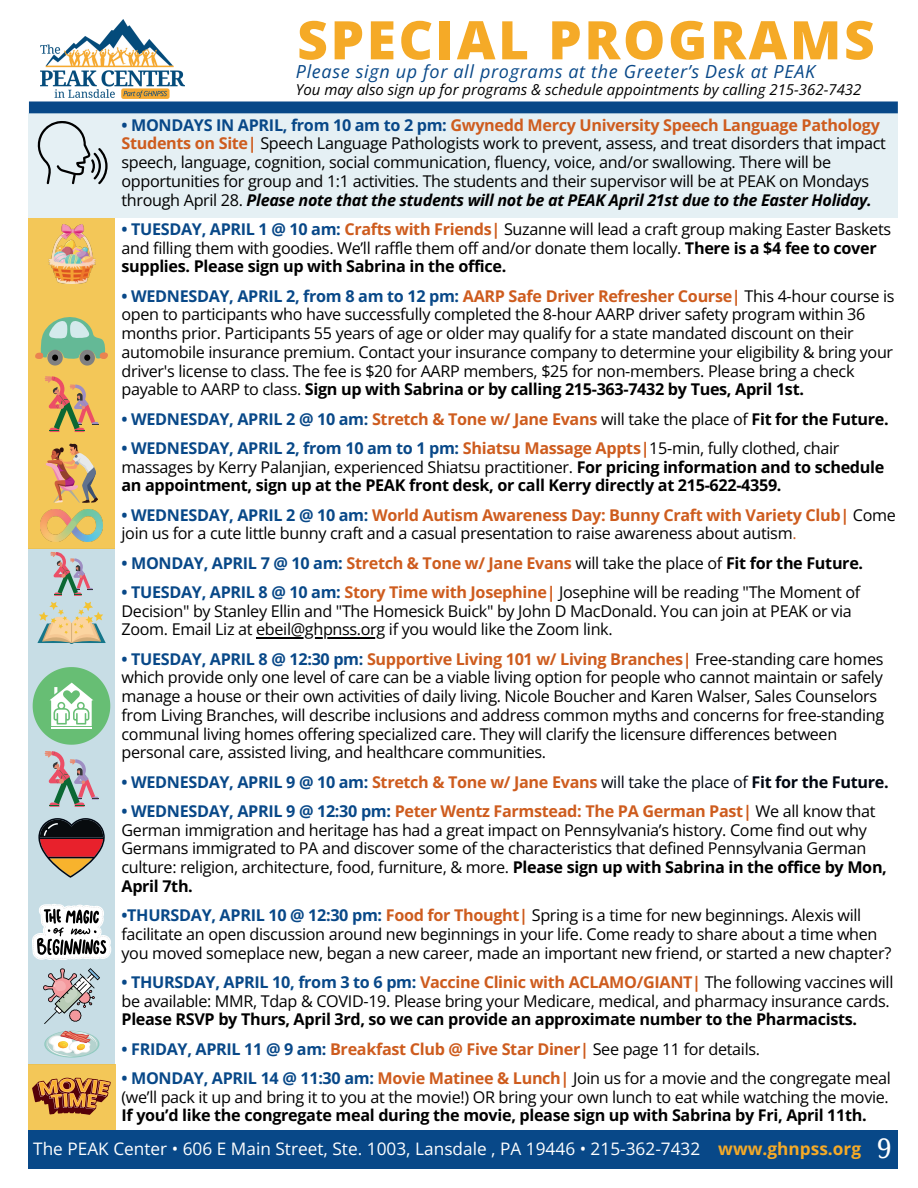
<style>
.page{position:relative;width:918px;height:1188px;background:#fff}
.page>*{position:absolute;margin:0;border:0;box-sizing:border-box;transform-origin:0 0}
.t1{font:800 53.25px "Open Sans";letter-spacing:.05em;color:#f5aa27}
.t2{font:27px "Droid Serif";color:#fff}
.t3{font:italic 18px "Open Sans";letter-spacing:.035em;color:#084888}
.t4{font:17.25px "Open Sans";color:#fff}
.t5{font:16.2px/18.8px "Open Sans";letter-spacing:-.02em;color:#000}
.t6{font:700 16.2px/18.8px "Open Sans";letter-spacing:-.02em;color:#000}
.t7{font:700 16.2px "Open Sans";letter-spacing:-.02em;color:#084888}
.t8{font:700 16.2px "Open Sans";letter-spacing:-.02em;color:#ce5c1e}
.t9{font:italic 15px "Open Sans";color:#000}
.s1{font-weight:700;color:#084888}
.s2{font-weight:700;color:#ce5c1e}
.s3{font-weight:700;font-style:italic}
.s4{font-weight:700}
.s5{color:#ce5c1e}
.s6{font-weight:400;color:#000}
.s7{color:#000}
.s8{color:#084888}
.s9{font-weight:400}
.s10{font-weight:400;color:#010712}
.s11{color:#010712}
.s12{font-weight:700;color:#f5aa27}
</style>
<div class="page">
<div style="left:28px;top:548px;width:87px;height:517px;background:#c7dde5"></div>
<div style="left:29px;top:218px;width:86px;height:330px;background:#f3c758"></div>
<div style="left:28px;top:1130px;width:870px;height:38px;background:#084888"></div>
<div style="left:29px;top:101px;width:869px;height:13px;background:#084888"></div>
<img style="left:40px;top:20px;width:144px;height:79px">
<div style="left:28px;top:113px;width:870px;height:105px;background:#e5f0f4"></div>
<svg style="left:37px;top:602px;width:69px;height:42px"></svg>
<svg style="left:37px;top:121px;width:71px;height:64px"></svg>
<div style="left:28px;top:1065px;width:87px;height:65px;background:#f3c758"></div>
<svg style="left:45px;top:443px;width:53px;height:60px"></svg>
<svg style="left:43px;top:968px;width:57px;height:56px"></svg>
<img style="left:48px;top:225px;width:47px;height:58px">
<svg style="left:33px;top:667px;width:77px;height:78px"></svg>
<svg style="left:38px;top:818px;width:67px;height:60px"></svg>
<svg style="left:32px;top:904px;width:80px;height:56px"></svg>
<svg style="left:35px;top:317px;width:73px;height:49px"></svg>
<svg style="left:44px;top:1031px;width:55px;height:27px"></svg>
<svg style="left:46px;top:1031px;width:52px;height:26px"></svg>
<svg style="left:47px;top:1031px;width:50px;height:25px"></svg>
<svg style="left:32px;top:1078px;width:79px;height:37px"></svg>
<img style="left:41px;top:510px;width:62px;height:31px">
<svg style="left:45px;top:376px;width:54px;height:56px"></svg>
<hr style="left:256px;top:637px;width:129px;height:1px;background:#000">
<svg style="left:45px;top:751px;width:54px;height:56px"></svg>
<svg style="left:50px;top:552px;width:43px;height:44px"></svg>
<h1 class="t1" style="left:297px;top:-1px;width:579px">SPECIAL PROGRAMS</h1>
<p class="t3" style="left:296px;top:59px;width:521px">Please sign up for all programs at the Greeter’s Desk at PEAK</p>
<p class="t9" style="left:296px;top:79px;width:567px">You may also sign up for programs &amp; schedule appointments by calling 215-362-7432</p>
<p class="t5" style="left:121px;top:115px;width:766px"><span class="s1">• MONDAYS IN APRIL, from 10 am to 2 pm:</span> <span class="s2">Gwynedd Mercy University Speech Language Pathology Students on Site|</span> Speech Language Pathologists work to prevent, assess, and treat disorders that impact speech, language, cognition, social communication, fluency, voice, and/or swallowing. There will be opportunities for group and 1:1 activities. The students and their supervisor will be at PEAK on Mondays through April 28. <span class="s3">Please note that the students will not be at PEAK April 21st due to the Easter Holiday.</span></p>
<p class="t5" style="left:121px;top:219px;width:771px"><span class="s1">• TUESDAY, APRIL 1 @ 10 am:</span> <span class="s2">Crafts with Friends|</span> Suzanne will lead a craft group making Easter Baskets and filling them with goodies. We’ll raffle them off and/or donate them locally. <span class="s4">There is a $4 fee to cover supplies. Please sign up with Sabrina in the office.</span></p>
<p class="t5" style="left:121px;top:286px;width:775px"><span class="s1">• WEDNESDAY, APRIL 2, from 8 am to 12 pm:</span> <span class="s2">AARP Safe Driver Refresher Course|</span> This 4-hour course is open to participants who have successfully completed the 8-hour AARP driver safety program within 36 months prior. Participants 55 years of age or older may qualify for a state mandated discount on their automobile insurance premium. Contact your insurance company to determine your eligibility &amp; bring your driver's license to class. The fee is $20 for AARP members, $25 for non-members. Please bring a check payable to AARP to class. <span class="s4">Sign up with Sabrina or by calling 215-363-7432 by Tues, April 1st.</span></p>
<p class="t7" style="left:121px;top:407px;width:769px">• WEDNESDAY, APRIL 2 @ 10 am: <span class="s5">Stretch &amp; Tone w/ Jane Evans</span> <span class="s6">will take the place of</span> <span class="s7">Fit for the Future.</span></p>
<p class="t6" style="left:121px;top:438px;width:764px"><span class="s8">• WEDNESDAY, APRIL 2, from 10 am to 1 pm:</span> <span class="s5">Shiatsu Massage Appts|</span><span class="s9">15-min, fully clothed, chair massages by Kerry Palanjian, experienced Shiatsu practitioner.</span> For pricing information and to schedule an appointment, sign up at the PEAK front desk, or call Kerry directly at 215-622-4359.</p>
<p class="t5" style="left:121px;top:505px;width:776px"><span class="s1">• WEDNESDAY, APRIL 2 @ 10 am:</span> <span class="s2">World Autism Awareness Day: Bunny Craft with Variety Club|</span> Come join us for a cute little bunny craft and a casual presentation to raise awareness about autism<span class="s5">.</span></p>
<p class="t8" style="left:121px;top:551px;width:743px"><span class="s8">• MONDAY, APRIL 7 @ 10 am:</span> Stretch &amp; Tone w/ Jane Evans <span class="s6">will take the place of</span> <span class="s7">Fit for the Future.</span></p>
<p class="t5" style="left:121px;top:582px;width:740px"><span class="s1">• TUESDAY, APRIL 8 @ 10 am:</span> <span class="s2">Story Time with Josephine|</span> Josephine will be reading "The Moment of<br>Decision" by Stanley Ellin and "The Homesick Buick" by John D MacDonald. You can join at PEAK or via<br>Zoom. Email Liz at ebeil@ghpnss.org if you would like the Zoom link.</p>
<p class="t5" style="left:121px;top:649px;width:764px"><span class="s1">• TUESDAY, APRIL 8 @ 12:30 pm:</span> <span class="s2">Supportive Living 101 w/ Living Branches|</span> Free-standing care homes which provide only one level of care can be a viable living option for people who cannot maintain or safely manage a house or their own activities of daily living. Nicole Boucher and Karen Walser, Sales Counselors from Living Branches, will describe inclusions and address common myths and concerns for free-standing communal living homes offering specialized care. They will clarify the licensure differences between personal care, assisted living, and healthcare communities.</p>
<p class="t7" style="left:121px;top:770px;width:769px">• WEDNESDAY, APRIL 9 @ 10 am: <span class="s5">Stretch &amp; Tone w/ Jane Evans</span> <span class="s10">will take the place of</span> <span class="s11">Fit for the Future.</span></p>
<p class="t5" style="left:121px;top:801px;width:767px"><span class="s1">• WEDNESDAY, APRIL 9 @ 12:30 pm:</span> <span class="s2">Peter Wentz Farmstead: The PA German Past|</span> We all know that German immigration and heritage has had a great impact on Pennsylvania’s history. Come find out why Germans immigrated to PA and discover some of the characteristics that defined Pennsylvania German culture: religion, architecture, food, furniture, &amp; more. <span class="s4">Please sign up with Sabrina in the office by Mon, April 7th.</span></p>
<p class="t5" style="left:121px;top:906px;width:771px"><span class="s1">•THURSDAY, APRIL 10 @ 12:30 pm:</span> <span class="s2">Food for Thought|</span> Spring is a time for new beginnings. Alexis will facilitate an open discussion around new beginnings in your life. Come ready to share about a time when you moved someplace new, began a new career, made an important new friend, or started a new chapter?</p>
<p class="t5" style="left:121px;top:972px;width:773px"><span class="s1">• THURSDAY, APRIL 10, from 3 to 6 pm:</span> <span class="s2">Vaccine Clinic with ACLAMO/GIANT|</span> The following vaccines will be available: MMR, Tdap &amp; COVID-19. Please bring your Medicare, medical, and pharmacy insurance cards.</p>
<p class="t6" style="left:121px;top:1010px;width:737px">Please RSVP by Thurs, April 3rd, so we can provide an approximate number to the Pharmacists.</p>
<p class="t8" style="left:121px;top:1037px;width:640px"><span class="s8">• FRIDAY, APRIL 11 @ 9 am:</span> Breakfast Club @ Five Star Diner| <span class="s6">See page 11 for details.</span></p>
<p class="t5" style="left:121px;top:1068px;width:771px"><span class="s1">• MONDAY, APRIL 14 @ 11:30 am:</span> <span class="s2">Movie Matinee &amp; Lunch|</span> Join us for a movie and the congregate meal (we’ll pack it up and bring it to you at the movie!) OR bring your own lunch to eat while watching the movie.</p>
<p class="t6" style="left:121px;top:1106px;width:747px">If you’d like the congregate meal during the movie, please sign up with Sabrina by Fri, April 11th.</p>
<p class="t4" style="left:33px;top:1137px;width:829px">The PEAK Center • 606 E Main Street, Ste. 1003, Lansdale , PA 19446 • 215-362-7432 <span class="s12">www.ghnpss.org</span></p>
<h2 class="t2" style="left:877px;top:1129px;width:17px">9</h2>
</div>
